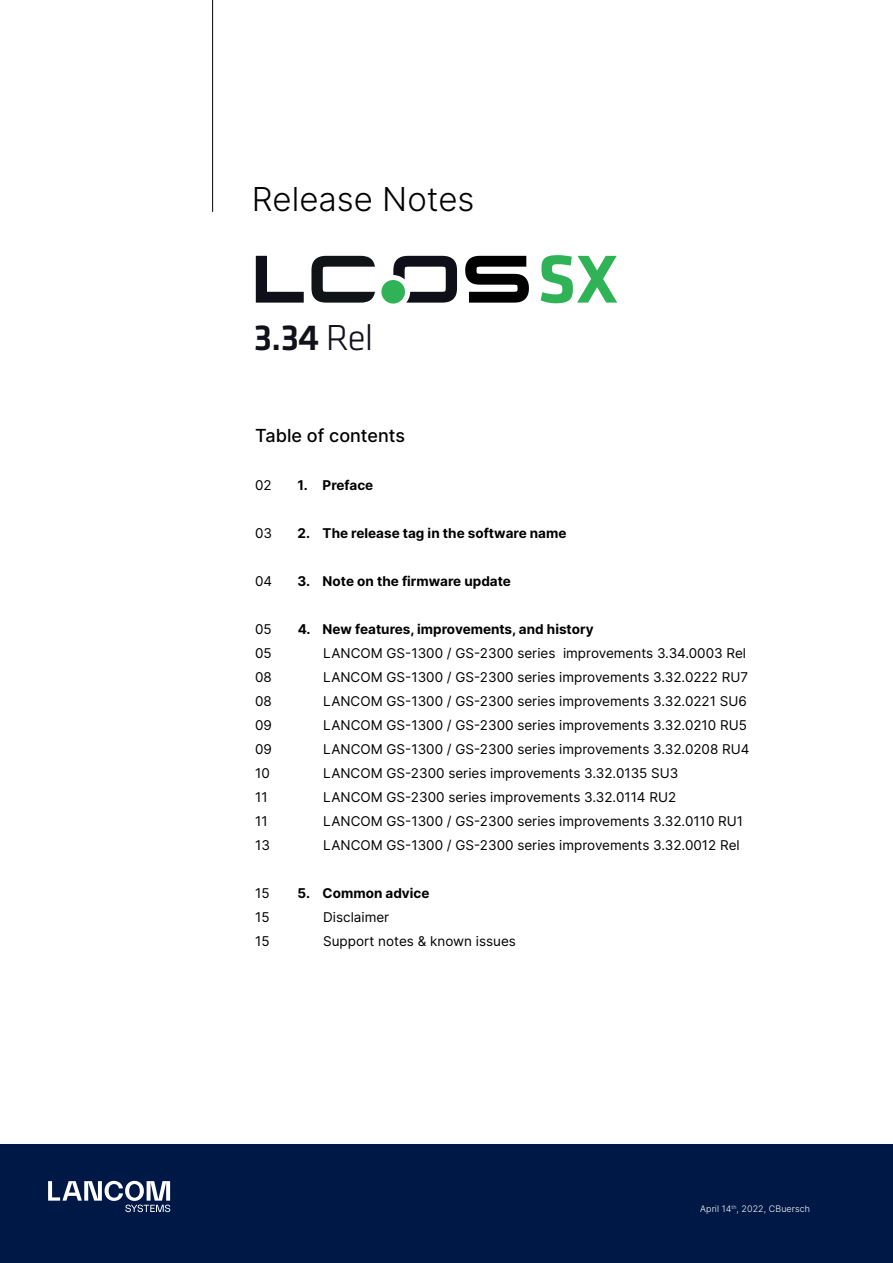
<style>
.page{position:relative;width:893px;height:1263px;background:#fff}
.page>*{position:absolute;margin:0;border:0;box-sizing:border-box;transform-origin:0 0}
.t1{font:500 37.5px "Klavika Basic";color:#10111a}
.t2{font:300 33px "Inter";color:#000}
.t3{font:500 18px "Inter";color:#000}
.t4{font:13.5px "Inter";color:#000}
.t5{font:700 13.5px "Inter";color:#000}
.t6{font:300 9px "Inter";letter-spacing:.005em;color:#fff}
.s1{font-weight:300}
</style>
<div class="page">
<svg style="left:393px;top:256px;width:64px;height:47px"></svg>
<div style="left:381px;top:280px;width:24px;height:24px;background:#2fb356;border-radius:50%"></div>
<svg style="left:311px;top:256px;width:64px;height:47px"></svg>
<svg style="left:256px;top:256px;width:48px;height:47px"></svg>
<svg style="left:465px;top:256px;width:64px;height:47px"></svg>
<svg style="left:541px;top:255px;width:76px;height:48px"></svg>
<hr style="left:212px;top:0;width:1px;height:212px;background:#000">
<div style="left:0;top:1144px;width:893px;height:119px;background:#001846"></div>
<svg style="left:48px;top:1181px;width:122px;height:31px"></svg>
<h2 class="t2" style="left:252px;top:175px;width:224px">Release Notes</h2>
<h1 class="t1" style="left:254px;top:312px;width:121px">3.34 <span class="s1">Rel</span></h1>
<h3 class="t3" style="left:255px;top:423px;width:151px">Table of contents</h3>
<p class="t4" style="left:255px;top:476px;width:18px">02</p>
<p class="t5" style="left:298px;top:475px;width:77px">1. Preface</p>
<p class="t4" style="left:255px;top:524px;width:19px">03</p>
<p class="t5" style="left:298px;top:523px;width:270px">2. The release tag in the software name</p>
<p class="t4" style="left:255px;top:572px;width:19px">04</p>
<p class="t5" style="left:298px;top:571px;width:215px">3. Note on the firmware update</p>
<p class="t4" style="left:255px;top:620px;width:18px">05</p>
<p class="t5" style="left:298px;top:619px;width:298px">4. New features, improvements, and history</p>
<p class="t4" style="left:255px;top:644px;width:18px">05</p>
<p class="t4" style="left:323px;top:644px;width:424px">LANCOM GS-1300 / GS-2300 series improvements 3.34.0003 Rel</p>
<p class="t4" style="left:255px;top:668px;width:18px">08</p>
<p class="t4" style="left:323px;top:668px;width:426px">LANCOM GS-1300 / GS-2300 series improvements 3.32.0222 RU7</p>
<p class="t4" style="left:255px;top:692px;width:18px">08</p>
<p class="t4" style="left:323px;top:692px;width:425px">LANCOM GS-1300 / GS-2300 series improvements 3.32.0221 SU6</p>
<p class="t4" style="left:255px;top:716px;width:18px">09</p>
<p class="t4" style="left:323px;top:716px;width:425px">LANCOM GS-1300 / GS-2300 series improvements 3.32.0210 RU5</p>
<p class="t4" style="left:255px;top:740px;width:18px">09</p>
<p class="t4" style="left:323px;top:740px;width:428px">LANCOM GS-1300 / GS-2300 series improvements 3.32.0208 RU4</p>
<p class="t4" style="left:255px;top:764px;width:16px">10</p>
<p class="t4" style="left:323px;top:764px;width:357px">LANCOM GS-2300 series improvements 3.32.0135 SU3</p>
<p class="t4" style="left:255px;top:788px;width:14px">11</p>
<p class="t4" style="left:323px;top:788px;width:355px">LANCOM GS-2300 series improvements 3.32.0114 RU2</p>
<p class="t4" style="left:255px;top:812px;width:14px">11</p>
<p class="t4" style="left:323px;top:812px;width:421px">LANCOM GS-1300 / GS-2300 series improvements 3.32.0110 RU1</p>
<p class="t4" style="left:255px;top:836px;width:16px">13</p>
<p class="t4" style="left:323px;top:836px;width:418px">LANCOM GS-1300 / GS-2300 series improvements 3.32.0012 Rel</p>
<p class="t4" style="left:255px;top:884px;width:16px">15</p>
<p class="t5" style="left:298px;top:883px;width:133px">5. Common advice</p>
<p class="t4" style="left:255px;top:908px;width:16px">15</p>
<p class="t4" style="left:323px;top:908px;width:68px">Disclaimer</p>
<p class="t4" style="left:255px;top:932px;width:16px">15</p>
<p class="t4" style="left:323px;top:932px;width:194px">Support notes &amp; known issues</p>
<p class="t6" style="left:700px;top:1202px;width:111px">April 14<sup>th</sup>, 2022, CBuersch</p>
</div>
